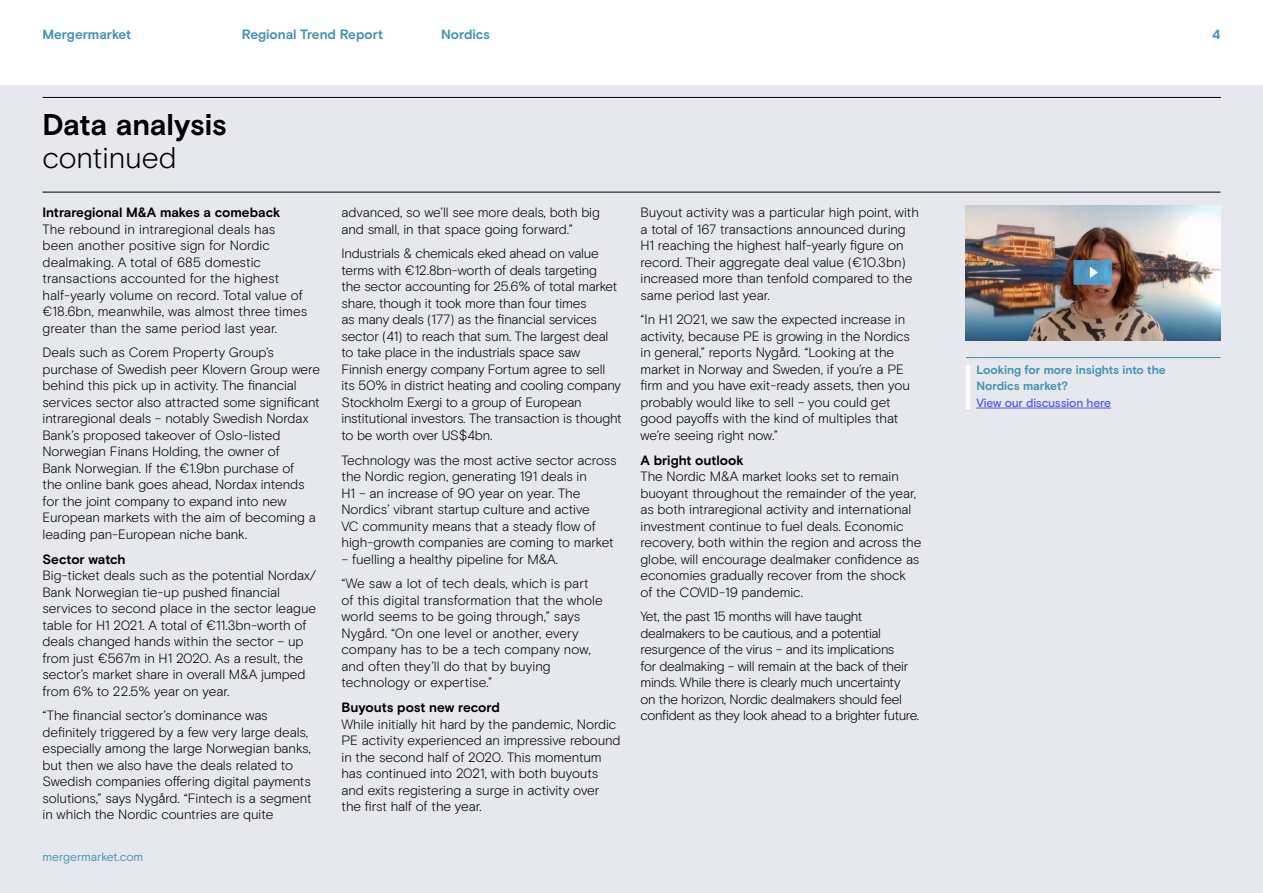
<style>
.page{position:relative;width:1263px;height:893px;background:#fff}
.page>*{position:absolute;margin:0;border:0;box-sizing:border-box;transform-origin:0 0}
.Sub_headers_Bold_20p{font:700 30px "Basis Grotesque";letter-spacing:-.01em;color:#000}
.Sub_headers_Bold_20p-2{font:300 30px "Basis Grotesque";color:#000}
.Body_copy{font:300 13.5px/16.5px "Basis Grotesque";letter-spacing:-.01em;color:#000}
.Subhead_9_6pt{font:700 13.5px "Basis Grotesque";letter-spacing:-.005em;color:#000}
.t1{font:700 13.5px "Basis Grotesque";color:#4293b2}
.Small_caption_Bold_8{font:700 12px/16.5px "Basis Grotesque";letter-spacing:-.005em;color:#4293b2}
.Small_caption_Medium{font:500 12px "Basis Grotesque";letter-spacing:-.015em;color:#4f5cd6}
.t2{font:12px "Basis Grotesque";letter-spacing:-.01em;color:#4293b2}
</style>
<div class="page">
<div style="left:0;top:85px;width:1263px;height:808px;background:#e6e8ee"></div>
<hr style="left:43px;top:97px;width:1178px;height:1px;background:#000">
<hr style="left:43px;top:192px;width:1177px;height:1px;background:#000">
<hr style="left:976px;top:357px;width:244px;height:1px;background:#4293b2">
<hr style="left:966px;top:365px;width:3px;height:44px;background:#fff">
<hr style="left:976px;top:408px;width:135px;height:1px;background:#4f5cd6">
<img style="left:965px;top:205px;width:255px;height:136px">
<p class="t1" style="left:43px;top:27px;width:90px">Mergermarket</p>
<p class="t1" style="left:242px;top:27px;width:143px">Regional Trend Report</p>
<p class="t1" style="left:441px;top:27px;width:50px">Nordics</p>
<p class="t1" style="left:1212px;top:27px;width:10px">4</p>
<p class="Sub_headers_Bold_20p" style="left:43px;top:107px;width:186px">Data analysis</p>
<p class="Sub_headers_Bold_20p-2" style="left:43px;top:140px;width:135px">continued</p>
<p class="Subhead_9_6pt" style="left:43px;top:204px;width:239px">Intraregional M&amp;A makes a comeback</p>
<p class="Body_copy" style="left:43px;top:220px;width:266px">The rebound in intraregional deals has been another positive sign for Nordic dealmaking. A total of 685 domestic transactions accounted for the highest half-yearly volume on record. Total value of €18.6bn, meanwhile, was almost three times greater than the same period last year.</p>
<p class="Body_copy" style="left:43px;top:344px;width:279px">Deals such as Corem Property Group’s purchase of Swedish peer Klovern Group were behind this pick up in activity. The financial services sector also attracted some significant intraregional deals – notably Swedish Nordax Bank’s proposed takeover of Oslo-listed Norwegian Finans Holding, the owner of<br>Bank Norwegian. If the €1.9bn purchase of<br>the online bank goes ahead, Nordax intends for the joint company to expand into new European markets with the aim of becoming a leading pan-European niche bank.</p>
<p class="Subhead_9_6pt" style="left:43px;top:551px;width:85px">Sector watch</p>
<p class="Body_copy" style="left:43px;top:567px;width:275px">Big-ticket deals such as the potential Nordax/ Bank Norwegian tie-up pushed financial services to second place in the sector league table for H1 2021. A total of €11.3bn-worth of deals changed hands within the sector – up from just €567m in H1 2020. As a result, the sector’s market share in overall M&amp;A jumped from 6% to 22.5% year on year.</p>
<p class="Body_copy" style="left:43px;top:707px;width:271px">“The financial sector’s dominance was definitely triggered by a few very large deals, especially among the large Norwegian banks, but then we also have the deals related to Swedish companies offering digital payments solutions,” says Nygård. “Fintech is a segment in which the Nordic countries are quite</p>
<p class="t2" style="left:43px;top:849px;width:102px">mergermarket.com</p>
<p class="Body_copy" style="left:341px;top:204px;width:260px">advanced, so we’ll see more deals, both big and small, in that space going forward.”</p>
<p class="Body_copy" style="left:341px;top:245px;width:282px">Industrials &amp; chemicals eked ahead on value terms with €12.8bn-worth of deals targeting<br>the sector accounting for 25.6% of total market share, though it took more than four times<br>as many deals (177) as the financial services sector (41) to reach that sum. The largest deal to take place in the industrials space saw Finnish energy company Fortum agree to sell its 50% in district heating and cooling company Stockholm Exergi to a group of European institutional investors. The transaction is thought to be worth over US$4bn.</p>
<p class="Body_copy" style="left:341px;top:451px;width:277px">Technology was the most active sector across the Nordic region, generating 191 deals in<br>H1 – an increase of 90 year on year. The Nordics’ vibrant startup culture and active<br>VC community means that a steady flow of high-growth companies are coming to market</p>
<p class="Body_copy" style="left:341px;top:550px;width:218px">– fuelling a healthy pipeline for M&amp;A.</p>
<p class="Body_copy" style="left:341px;top:575px;width:263px">“We saw a lot of tech deals, which is part of this digital transformation that the whole world seems to be going through,” says Nygård. “On one level or another, every company has to be a tech company now, and often they’ll do that by buying technology or expertise.”</p>
<p class="Subhead_9_6pt" style="left:341px;top:699px;width:160px">Buyouts post new record</p>
<p class="Body_copy" style="left:341px;top:715px;width:281px">While initially hit hard by the pandemic, Nordic PE activity experienced an impressive rebound in the second half of 2020. This momentum has continued into 2021, with both buyouts and exits registering a surge in activity over the first half of the year.</p>
<p class="Body_copy" style="left:640px;top:204px;width:280px">Buyout activity was a particular high point, with a total of 167 transactions announced during H1 reaching the highest half-yearly figure on record. Their aggregate deal value (€10.3bn) increased more than tenfold compared to the same period last year.</p>
<p class="Body_copy" style="left:640px;top:311px;width:271px">“In H1 2021, we saw the expected increase in activity, because PE is growing in the Nordics in general,” reports Nygård. “Looking at the market in Norway and Sweden, if you’re a PE firm and you have exit-ready assets, then you probably would like to sell – you could get good payoffs with the kind of multiples that we’re seeing right now.”</p>
<p class="Subhead_9_6pt" style="left:640px;top:452px;width:105px">A bright outlook</p>
<p class="Body_copy" style="left:640px;top:468px;width:282px">The Nordic M&amp;A market looks set to remain buoyant throughout the remainder of the year, as both intraregional activity and international investment continue to fuel deals. Economic recovery, both within the region and across the globe, will encourage dealmaker confidence as economies gradually recover from the shock<br>of the COVID-19 pandemic.</p>
<p class="Body_copy" style="left:640px;top:608px;width:280px">Yet, the past 15 months will have taught dealmakers to be cautious, and a potential resurgence of the virus – and its implications<br>for dealmaking – will remain at the back of their minds. While there is clearly much uncertainty<br>on the horizon, Nordic dealmakers should feel confident as they look ahead to a brighter future.</p>
<p class="Small_caption_Bold_8" style="left:976px;top:361px;width:191px">Looking for more insights into the<br>Nordics market?</p>
<p class="Small_caption_Medium" style="left:976px;top:396px;width:136px">View our discussion here</p>
</div>
